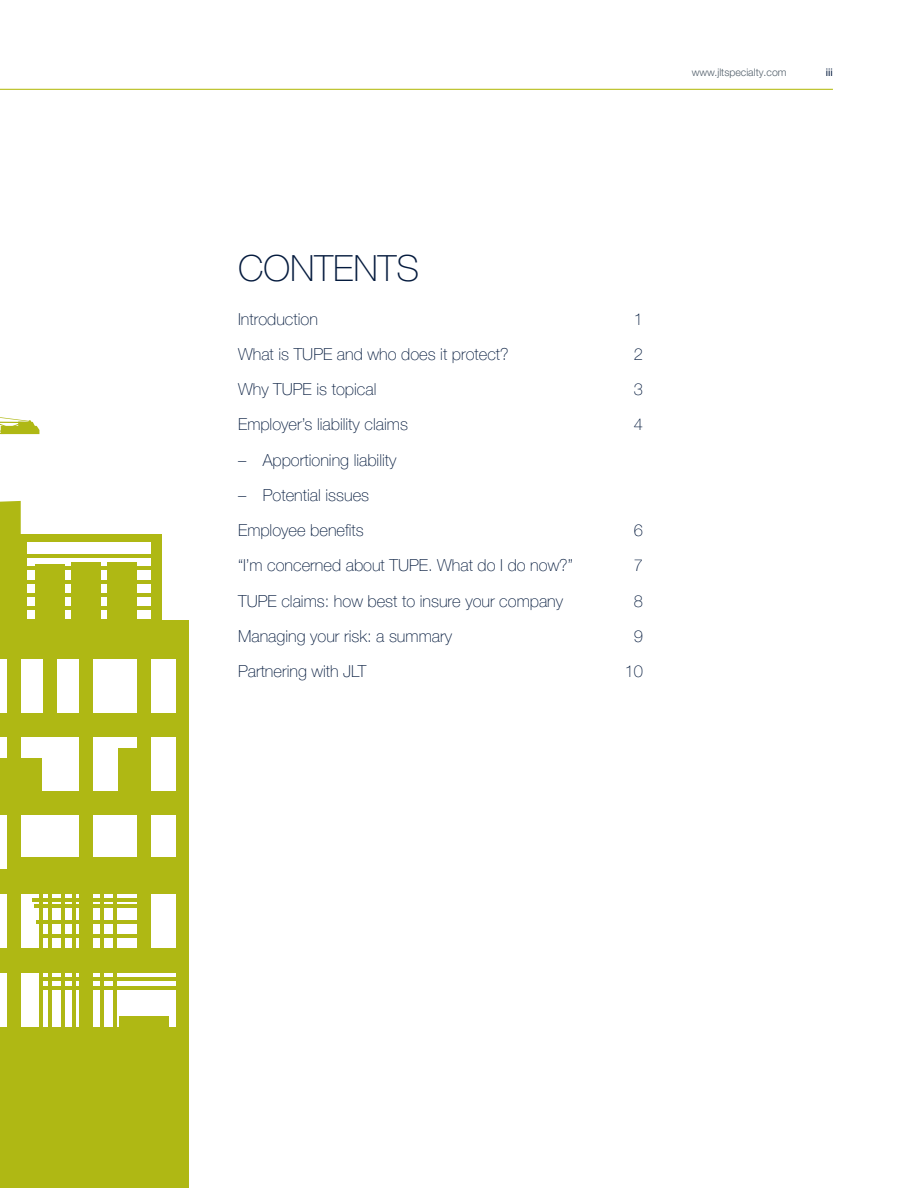
<style>
.page{position:relative;width:918px;height:1188px;background:#fff}
.page>*{position:absolute;margin:0;border:0;box-sizing:border-box;transform-origin:0 0}
.t1{font:100 36px "Helvetica Neue LT Pro";color:#051b3e}
.t2{font:100 16.5px/35.2px "Helvetica Neue LT Pro";color:#051b3e}
.t3{font:300 10.5px "Helvetica Neue LT Pro";color:#54616c}
.t4{font:10.5px "Helvetica Neue LT Pro";color:#051b3e}
</style>
<div class="page">
<hr style="left:0;top:89px;width:833px;height:1px;background:#afb700">
<div style="left:0;top:621px;width:188px;height:567px;background:#afb814"></div>
<div style="left:0;top:659px;width:176px;height:54px;background:#fff"></div>
<div style="left:0;top:737px;width:176px;height:54px;background:#fff"></div>
<div style="left:0;top:815px;width:176px;height:54px;background:#fff"></div>
<div style="left:0;top:894px;width:176px;height:54px;background:#fff"></div>
<div style="left:0;top:973px;width:176px;height:54px;background:#fff"></div>
<div style="left:0;top:534px;width:161px;height:94px;background:#afb814"></div>
<div style="left:8px;top:659px;width:13px;height:142px;background:#afb814"></div>
<div style="left:8px;top:812px;width:13px;height:223px;background:#afb814"></div>
<div style="left:44px;top:659px;width:13px;height:71px;background:#afb814"></div>
<div style="left:80px;top:659px;width:13px;height:376px;background:#afb814"></div>
<div style="left:137px;top:659px;width:13px;height:312px;background:#afb814"></div>
<div style="left:27px;top:542px;width:123px;height:77px;background:#fff"></div>
<hr style="left:18px;top:554px;width:137px;height:4px;background:#afb814">
<hr style="left:18px;top:567px;width:137px;height:3px;background:#afb814">
<hr style="left:18px;top:581px;width:137px;height:3px;background:#afb814">
<hr style="left:18px;top:593px;width:137px;height:3px;background:#afb814">
<hr style="left:17px;top:606px;width:135px;height:4px;background:#afb814">
<hr style="left:40px;top:890px;width:3px;height:145px;background:#afb814">
<hr style="left:41px;top:934px;width:96px;height:3px;background:#afb814">
<hr style="left:36px;top:921px;width:101px;height:3px;background:#afb814">
<hr style="left:33px;top:899px;width:104px;height:3px;background:#afb814">
<hr style="left:34px;top:905px;width:103px;height:3px;background:#afb814">
<hr style="left:41px;top:978px;width:136px;height:3px;background:#afb814">
<hr style="left:40px;top:986px;width:136px;height:3px;background:#afb814">
<hr style="left:48px;top:889px;width:4px;height:140px;background:#afb814">
<hr style="left:62px;top:890px;width:3px;height:145px;background:#afb814">
<hr style="left:72px;top:891px;width:3px;height:136px;background:#afb814">
<hr style="left:101px;top:892px;width:3px;height:136px;background:#afb814">
<hr style="left:113px;top:892px;width:3px;height:136px;background:#afb814">
<div style="left:0;top:758px;width:41px;height:57px;background:#afb814"></div>
<div style="left:119px;top:1016px;width:49px;height:38px;background:#afb814"></div>
<svg style="left:0;top:501px;width:21px;height:33px"></svg>
<div style="left:35px;top:564px;width:30px;height:64px;background:#afb814"></div>
<div style="left:72px;top:563px;width:29px;height:64px;background:#afb814"></div>
<div style="left:107px;top:563px;width:30px;height:64px;background:#afb814"></div>
<div style="left:118px;top:749px;width:26px;height:45px;background:#afb814"></div>
<div style="left:17px;top:857px;width:168px;height:24px;background:#afb814"></div>
<svg style="left:0;top:417px;width:39px;height:17px"></svg>
<p class="t3" style="left:692px;top:65px;width:96px">www.jltspecialty.com</p>
<p class="t4" style="left:826px;top:65px;width:8px">iii</p>
<h1 class="t1" style="left:238px;top:247px;width:183px">CONTENTS</h1>
<p class="t2" style="left:238px;top:301px;width:81px">Introduction</p>
<p class="t2" style="left:634px;top:301px;width:11px">1</p>
<p class="t2" style="left:238px;top:336px;width:272px">What is TUPE and who does it protect?</p>
<p class="t2" style="left:634px;top:336px;width:11px">2</p>
<p class="t2" style="left:238px;top:371px;width:140px">Why TUPE is topical</p>
<p class="t2" style="left:634px;top:371px;width:11px">3</p>
<p class="t2" style="left:238px;top:407px;width:171px">Employer’s liability claims</p>
<p class="t2" style="left:634px;top:407px;width:11px">4</p>
<p class="t2" style="left:238px;top:442px;width:160px">– Apportioning liability</p>
<p class="t2" style="left:238px;top:477px;width:133px">– Potential issues<br>Employee benefits</p>
<p class="t2" style="left:634px;top:512px;width:11px">6</p>
<p class="t2" style="left:238px;top:548px;width:336px">“I’m concerned about TUPE. What do I do now?”</p>
<p class="t2" style="left:634px;top:548px;width:11px">7</p>
<p class="t2" style="left:238px;top:583px;width:327px">TUPE claims: how best to insure your company</p>
<p class="t2" style="left:634px;top:583px;width:11px">8</p>
<p class="t2" style="left:238px;top:618px;width:216px">Managing your risk: a summary</p>
<p class="t2" style="left:634px;top:618px;width:11px">9</p>
<p class="t2" style="left:238px;top:654px;width:130px">Partnering with JLT</p>
<p class="t2" style="left:625px;top:654px;width:20px">10</p>
</div>
